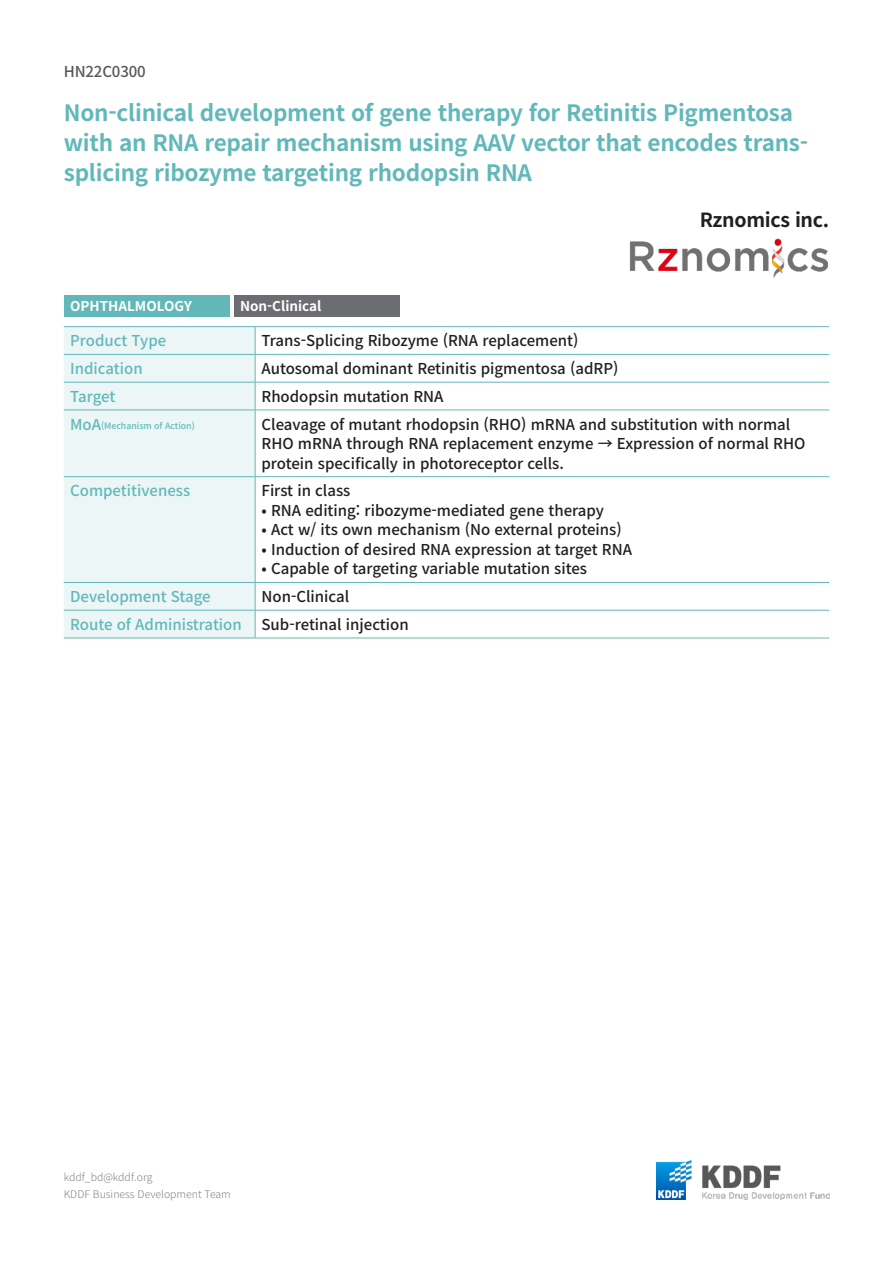
<style>
.page{position:relative;width:893px;height:1263px;background:#fff}
.page>*{position:absolute;margin:0;border:0;box-sizing:border-box;transform-origin:0 0}
._5_제목{font:700 22.5px/30px "Noto Sans CJ Kkr";letter-spacing:-.01em;color:#62b8b9}
._3_기관명{font:700 19.5px "Noto Sans CJ Kkr";letter-spacing:-.015em;color:#231f20}
._7_표_내용{font:500 15px/19.5px "Noto Sans CJ Kkr";color:#231f20}
._6_표제{font:500 15px "Noto Sans CJ Kkr";color:#62b8b9}
._0_코드{font:500 15px "Noto Sans CJ Kkr";letter-spacing:-.01em;color:#57585a}
._1_질환명{font:700 13.5px "Noto Sans CJ Kkr";color:#fff}
._2_스테이지{font:700 13.5px "Noto Sans CJ Kkr";color:#fff}
.t1{font:300 10.5px/16.5px "Noto Sans CJ Kkr";color:#808285}
._6_표제-2{font:500 8.7px "Noto Sans CJ Kkr";color:#62b8b9}
.s1{font-size:15px}
</style>
<div class="page">
<img style="left:656px;top:1161px;width:173px;height:38px">
<div style="left:64px;top:327px;width:191px;height:311px;background:#ecf6f6"></div>
<hr style="left:64px;top:326px;width:191px;height:1px;background:#62b8b9">
<hr style="left:255px;top:326px;width:574px;height:1px;background:#62b8b9">
<hr style="left:64px;top:354px;width:191px;height:1px;background:#62b8b9">
<hr style="left:255px;top:354px;width:574px;height:1px;background:#62b8b9">
<hr style="left:64px;top:382px;width:191px;height:1px;background:#62b8b9">
<hr style="left:255px;top:382px;width:574px;height:1px;background:#62b8b9">
<svg style="left:255px;top:327px;width:1px;height:83px"></svg>
<hr style="left:64px;top:410px;width:191px;height:1px;background:#62b8b9">
<hr style="left:255px;top:410px;width:574px;height:1px;background:#62b8b9">
<hr style="left:255px;top:410px;width:1px;height:66px;background:#62b8b9">
<hr style="left:64px;top:476px;width:191px;height:1px;background:#62b8b9">
<hr style="left:255px;top:476px;width:574px;height:1px;background:#62b8b9">
<hr style="left:255px;top:477px;width:1px;height:105px;background:#62b8b9">
<hr style="left:64px;top:582px;width:191px;height:1px;background:#62b8b9">
<hr style="left:255px;top:582px;width:574px;height:1px;background:#62b8b9">
<hr style="left:64px;top:610px;width:191px;height:1px;background:#62b8b9">
<hr style="left:255px;top:610px;width:574px;height:1px;background:#62b8b9">
<svg style="left:255px;top:583px;width:1px;height:55px"></svg>
<hr style="left:64px;top:638px;width:191px;height:1px;background:#62b8b9">
<hr style="left:255px;top:638px;width:574px;height:1px;background:#62b8b9">
<div style="left:64px;top:295px;width:166px;height:22px;background:#62b8b9"></div>
<div style="left:234px;top:295px;width:165px;height:22px;background:#6c6d70"></div>
<img style="left:629px;top:238px;width:200px;height:39px">
<p class="_0_코드" style="left:64px;top:63px;width:83px">HN22C0300</p>
<p class="_5_제목" style="left:64px;top:99px;width:746px">Non-clinical development of gene therapy for Retinitis Pigmentosa with an RNA repair mechanism using AAV vector that encodes trans&shy;splicing ribozyme targeting rhodopsin RNA</p>
<p class="_1_질환명" style="left:70px;top:298px;width:123px">OPHTHALMOLOGY</p>
<p class="_2_스테이지" style="left:240px;top:298px;width:83px">Non-Clinical</p>
<p class="_3_기관명" style="left:700px;top:209px;width:131px">Rznomics inc.</p>
<p class="_6_표제" style="left:70px;top:332px;width:98px">Product Type</p>
<p class="_7_표_내용" style="left:261px;top:331px;width:318px">Trans-Splicing Ribozyme (RNA replacement)</p>
<p class="_6_표제" style="left:70px;top:360px;width:74px">Indication</p>
<p class="_7_표_내용" style="left:261px;top:359px;width:358px">Autosomal dominant Retinitis pigmentosa (adRP)</p>
<p class="_6_표제" style="left:70px;top:388px;width:47px">Target</p>
<p class="_7_표_내용" style="left:261px;top:387px;width:184px">Rhodopsin mutation RNA</p>
<p class="_6_표제-2" style="left:70px;top:421px;width:126px"><span class="s1">MoA</span>(Mechanism of Action)</p>
<p class="_7_표_내용" style="left:261px;top:415px;width:545px">Cleavage of mutant rhodopsin (RHO) mRNA and substitution with normal<br>RHO mRNA through RNA replacement enzyme → Expression of normal RHO protein specifically in photoreceptor cells.</p>
<p class="_6_표제" style="left:70px;top:482px;width:122px">Competitiveness</p>
<p class="_7_표_내용" style="left:261px;top:481px;width:90px">First in class</p>
<p class="_7_표_내용" style="left:261px;top:501px;width:344px">• RNA editing: ribozyme-mediated gene therapy</p>
<p class="_7_표_내용" style="left:261px;top:520px;width:362px">• Act w/ its own mechanism (No external proteins)</p>
<p class="_7_표_내용" style="left:261px;top:540px;width:372px">• Induction of desired RNA expression at target RNA</p>
<p class="_7_표_내용" style="left:261px;top:559px;width:327px">• Capable of targeting variable mutation sites</p>
<p class="_6_표제" style="left:70px;top:588px;width:142px">Development Stage</p>
<p class="_7_표_내용" style="left:261px;top:587px;width:89px">Non-Clinical</p>
<p class="_6_표제" style="left:70px;top:616px;width:173px">Route of Administration</p>
<p class="_7_표_내용" style="left:261px;top:615px;width:149px">Sub-retinal injection</p>
<p class="t1" style="left:64px;top:1169px;width:168px">kddf_bd@kddf.org<br>KDDF Business Development Team</p>
</div>
